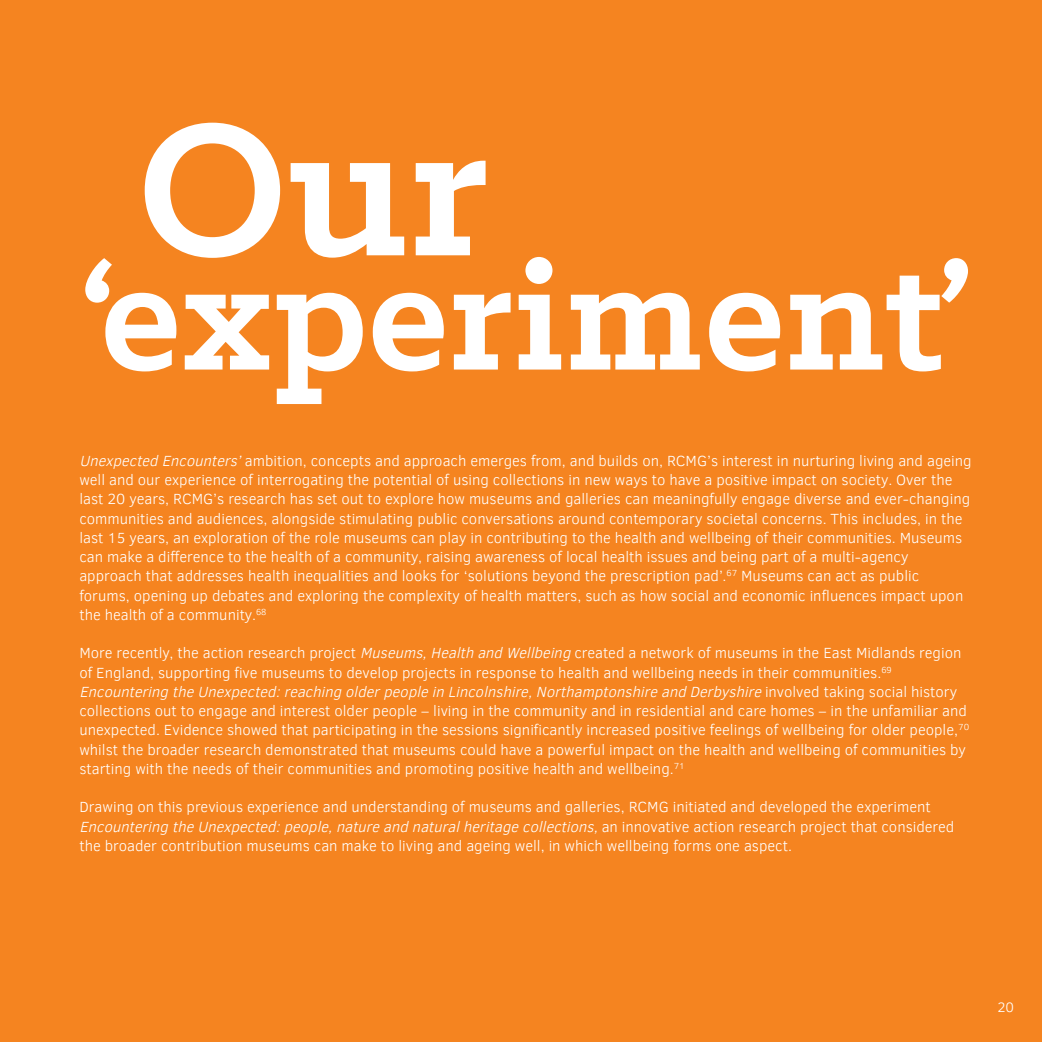
<style>
.page{position:relative;width:1042px;height:1042px;background:#f58420}
.page>*{position:absolute;margin:0;border:0;box-sizing:border-box;transform-origin:0 0}
.t1{font:700 213.5px "Klinic Slab";color:#fff}
.t2{font:700 173.25px "Klinic Slab";color:#fff}
.t3{font:300 15.05px/19.2px "Clear Sans";color:#fff}
.t4{font:300 14px "Clear Sans";color:#fff}
.s1{font-style:italic}
</style>
<div class="page">
<h1 class="t1" style="left:138px;top:49px;width:352px">Our</h1>
<h2 class="t2" style="left:79px;top:202px;width:895px">‘experiment’</h2>
<p class="t3" style="left:79px;top:450px;width:894px"><span class="s1">UnexpectedEncounters’</span>ambition, concepts and approach emerges from, and builds on, RCMG’s interest in nurturing living and ageing well and our experience of interrogating the potential of using collections in new ways to have a positive impact on society. Over the last 20 years, RCMG’s research has set out to explore how museums and galleries can meaningfully engage diverse and ever-changing communities and audiences, alongside stimulating public conversations around contemporary societal concerns. This includes, in the last 15 years, an exploration of the role museums can play in contributing to the health and wellbeing of their communities. Museums can make a difference to the health of a community, raising awareness of local health issues and being part of a multi-agency approach that addresses health inequalities and looks for ‘solutions beyond the prescription pad’.<sup>67</sup> Museums can act as public forums, opening up debates and exploring the complexity of health matters, such as how social and economic influences impact upon the health of a community.<sup>68</sup></p>
<p class="t3" style="left:79px;top:643px;width:891px">More recently, the action research project <span class="s1">Museums,HealthandWellbeing</span>created a network of museums in the East Midlands region of England, supporting five museums to develop projects in response to health and wellbeing needs in their communities.<sup>69<br></sup><span class="s1">Encountering the Unexpected: reaching older people in Lincolnshire, Northamptonshire and Derbyshire</span> i n v o l v e d t a k i n g s o c i a l h i s t o ry collections out to engage and interest older people – living in the community and in residential and care homes – in the unfamiliar and unexpected. Evidence showed that participating in the sessions significantly increased positive feelings of wellbeing for older people,<sup>70 </sup>whilst the broader research demonstrated that museums could have a powerful impact on the health and wellbeing of communities by starting with the needs of their communities and promoting positive health and wellbeing.<sup>71</sup></p>
<p class="t3" style="left:79px;top:797px;width:876px">Drawing on this previous experience and understanding of museums and galleries, RCMG initiated and developed the experiment<br><span class="s1">Encountering the Unexpected: people, nature and natural heritage collections,</span> a n i n n ova t i ve a ct i o n re s e a rc h p roj e ct t h a t c o n s i d e re d the broader contribution museums can make to living and ageing well, in which wellbeing forms one aspect.</p>
<p class="t4" style="left:997px;top:997px;width:18px">20</p>
</div>
